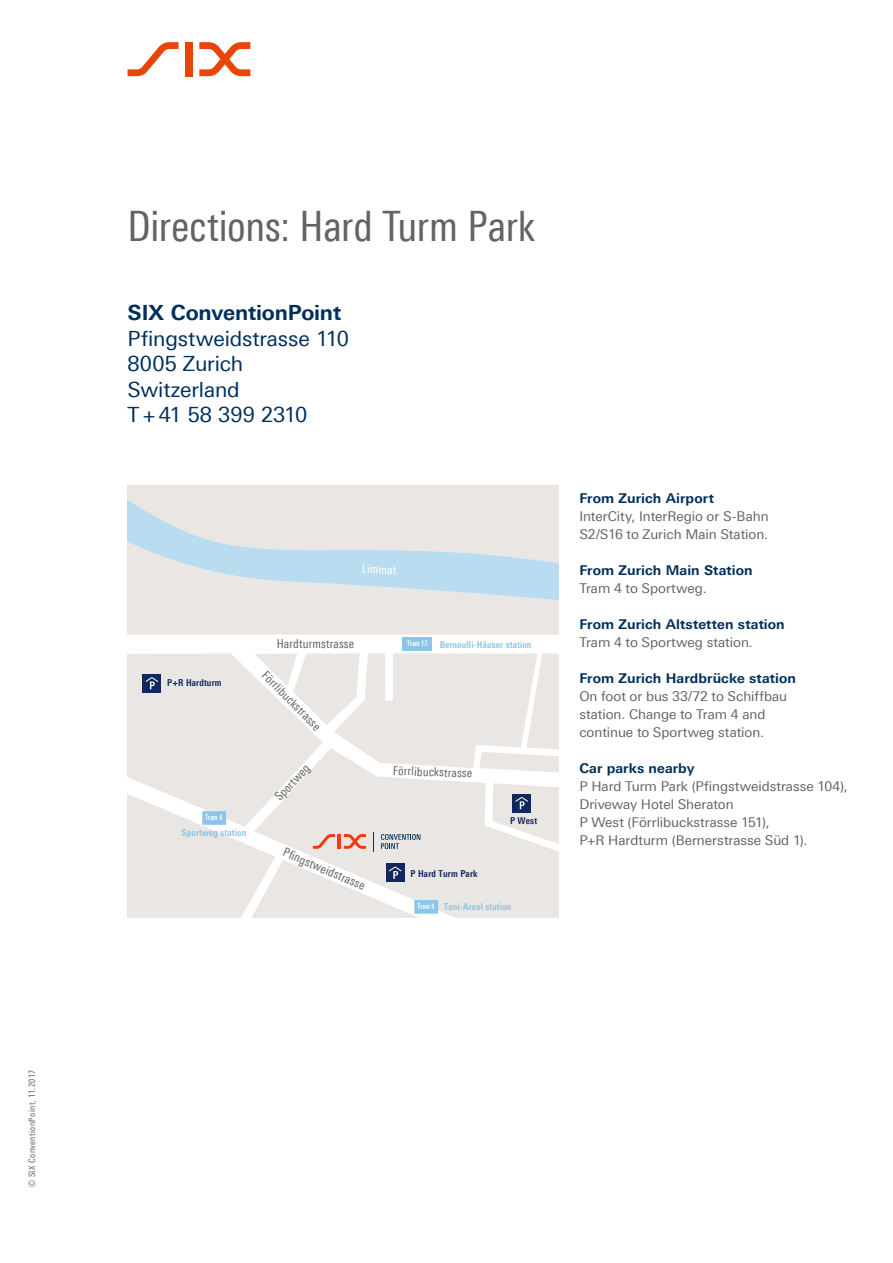
<style>
.page{position:relative;width:893px;height:1263px;background:#fff}
.page>*{position:absolute;margin:0;border:0;box-sizing:border-box;transform-origin:0 0}
.t1{font:42px "Linotype Univers 420 Cn";letter-spacing:-.01em;color:#636362}
.t2{font:21px/25.5px "Linotype Univers 430";letter-spacing:-.005em;color:#002f5d}
.t3{font:700 21px "Linotype Univers 630";letter-spacing:-.01em;color:#002f5d}
.t4{font:13.5px/18px "Linotype Univers 430";color:#636362}
.t5{font:700 13.5px "Linotype Univers 630";letter-spacing:.01em;color:#002f5d}
.t6{font:12.3px "Linotype Univers 420 Cn";letter-spacing:.015em;color:#636362}
.t7{font:12.3px "Linotype Univers 420 Cn";color:#fff}
.t8{font:12px "Linotype Univers 420 Cn";color:#636362}
.t9{font:700 9.6px "Linotype Univers 620 Cn";letter-spacing:.015em;color:#8bc5e9}
.t10{font:700 9.45px "Linotype Univers 620 Cn";letter-spacing:.015em;color:#8bc5e9}
.t11{font:700 9.45px "Linotype Univers 620 Cn";letter-spacing:.01em;color:#11285f}
.t12{font:9px "Linotype Univers 420 Cn";letter-spacing:.045em;color:#636362}
.t13{font:700 7.8px "Linotype Univers 620 Cn";letter-spacing:.015em;color:#fff;scale:.8 1}
</style>
<div class="page">
<svg style="left:128px;top:42px;width:51px;height:34px"></svg>
<div style="left:185px;top:42px;width:8px;height:34px;background:#e8450b"></div>
<svg style="left:199px;top:42px;width:51px;height:34px"></svg>
<div style="left:402px;top:637px;width:30px;height:13px;background:#8bc5e9"></div>
<div style="left:128px;top:603px;width:430px;height:32px;background:#e9e6e3"></div>
<svg style="left:128px;top:485px;width:430px;height:118px;background:#dae3e7"></svg>
<svg style="left:128px;top:653px;width:430px;height:265px;background:#e9e6e5"></svg>
<p class="t12" style="left:27px;top:1187px;width:118px;rotate:-90deg">© SIX ConventionPoint, 11.2017</p>
<h1 class="t1" style="left:128px;top:201px;width:409px">Directions: Hard Turm Park</h1>
<h2 class="t3" style="left:128px;top:300px;width:215px">SIX ConventionPoint</h2>
<h2 class="t2" style="left:128px;top:325px;width:223px">Pfingstweidstrasse 110<br>8005 Zurich<br>Switzerland<br>T+41 58 399 2310</h2>
<p class="t7" style="left:362px;top:562px;width:36px;rotate:2deg">Limmat</p>
<p class="t11" style="left:167px;top:677px;width:56px">P+R Hardturm</p>
<p class="t13" style="left:205px;top:813px;width:23px">Tram 4</p>
<p class="t9" style="left:182px;top:827px;width:66px">Sportweg station</p>
<p class="t6" style="left:277px;top:636px;width:79px">Hardturmstrasse</p>
<p class="t8" style="left:269px;top:668px;width:79px;rotate:45deg">Förrlibuckstrasse</p>
<p class="t6" style="left:272px;top:793px;width:46px;rotate:-47deg">Sportweg</p>
<p class="t13" style="left:407px;top:639px;width:27px">Tram 17</p>
<p class="t10" style="left:440px;top:639px;width:93px">Bernoulli-Häuser station</p>
<p class="t6" style="left:393px;top:763px;width:81px;rotate:2deg">Förrlibuckstrasse</p>
<p class="t11" style="left:510px;top:815px;width:29px">P West</p>
<p class="t6" style="left:287px;top:845px;width:89px;rotate:23deg">Pfi ngstweidstrasse</p>
<p class="t11" style="left:410px;top:868px;width:68px">P Hard Turm Park</p>
<p class="t13" style="left:417px;top:902px;width:23px">Tram 4</p>
<p class="t10" style="left:444px;top:901px;width:69px">Toni-Areal station</p>
<p class="t5" style="left:579px;top:490px;width:136px">From Zurich Airport</p>
<p class="t4" style="left:579px;top:507px;width:191px">InterCity, InterRegio or S-Bahn<br>S2/S16 to Zurich Main Station.</p>
<p class="t5" style="left:579px;top:562px;width:175px">From Zurich Main Station</p>
<p class="t4" style="left:579px;top:579px;width:129px">Tram 4 to Sportweg.</p>
<p class="t5" style="left:579px;top:616px;width:207px">From Zurich Altstetten station</p>
<p class="t4" style="left:579px;top:633px;width:175px">Tram 4 to Sportweg station.</p>
<p class="t5" style="left:579px;top:670px;width:218px">From Zurich Hardbrücke station</p>
<p class="t4" style="left:579px;top:687px;width:209px">On foot or bus 33/72 to Schiffbau station. Change to Tram 4 and continue to Sportweg station.</p>
<p class="t5" style="left:579px;top:760px;width:117px">Car parks nearby</p>
<p class="t4" style="left:579px;top:777px;width:270px">P Hard Turm Park (Pfingstweidstrasse 104), Driveway Hotel Sheraton<br>P West (Förrlibuckstrasse 151),<br>P+R Hardturm (Bernerstrasse Süd 1).</p>
</div>
